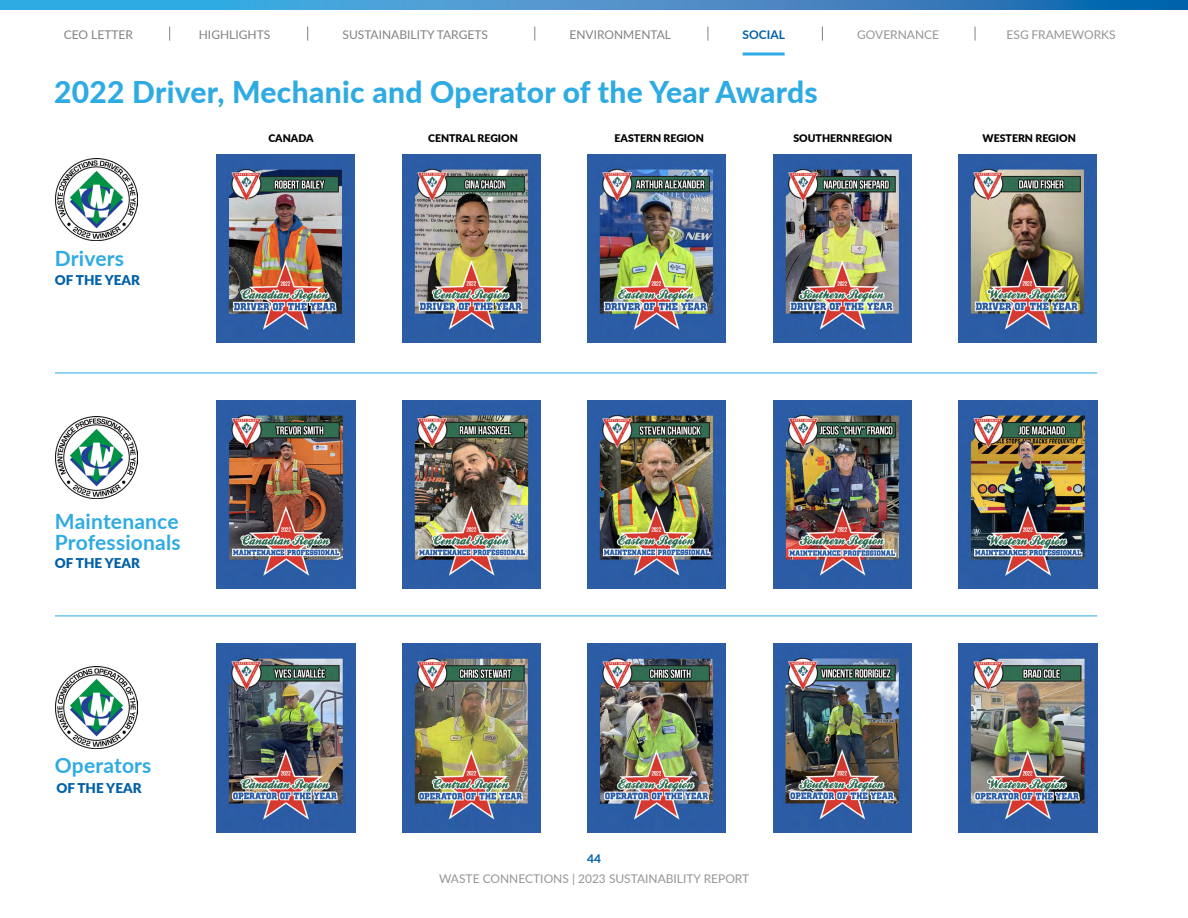
<style>
.page{position:relative;width:1188px;height:918px;background:#fff}
.page>*{position:absolute;margin:0;border:0;box-sizing:border-box;transform-origin:0 0}
.t1{font:800 30px "Lato";letter-spacing:.01em;color:#2dabe2}
.t2{font:700 21px/21px "Lato";letter-spacing:.01em;color:#2dabe2}
.t3{font:900 13.5px "Lato";color:#0060a9}
.t4{font:12px "Lato";color:#939598}
.t5{font:12px "Lato";color:#808285}
.t6{font:700 12px "Lato";color:#0060a9}
.t7{font:900 10.5px "Lato";color:#000}
</style>
<div class="page">
<svg style="left:0;top:0;width:1188px;height:9px;background:#3990cb"></svg>
<svg style="left:169px;top:27px;width:1px;height:14px"></svg>
<svg style="left:307px;top:27px;width:1px;height:14px"></svg>
<svg style="left:534px;top:27px;width:1px;height:14px"></svg>
<svg style="left:708px;top:27px;width:1px;height:14px"></svg>
<svg style="left:822px;top:27px;width:1px;height:14px"></svg>
<svg style="left:975px;top:27px;width:1px;height:14px"></svg>
<img style="left:217px;top:154px;width:138px;height:189px">
<img style="left:216px;top:400px;width:139px;height:189px">
<img style="left:216px;top:644px;width:139px;height:188px">
<img style="left:588px;top:154px;width:138px;height:189px">
<img style="left:588px;top:400px;width:138px;height:189px">
<img style="left:588px;top:644px;width:138px;height:188px">
<img style="left:959px;top:154px;width:138px;height:189px">
<img style="left:959px;top:400px;width:138px;height:189px">
<img style="left:958px;top:644px;width:139px;height:188px">
<img style="left:402px;top:154px;width:138px;height:189px">
<img style="left:402px;top:400px;width:138px;height:189px">
<img style="left:402px;top:644px;width:138px;height:188px">
<img style="left:773px;top:154px;width:138px;height:189px">
<img style="left:773px;top:400px;width:138px;height:189px">
<img style="left:773px;top:644px;width:138px;height:188px">
<hr style="left:55px;top:373px;width:1042px;height:1px;background:#2dabe2">
<hr style="left:55px;top:616px;width:1042px;height:1px;background:#2dabe2">
<img style="left:55px;top:158px;width:83px;height:82px">
<img style="left:55px;top:417px;width:83px;height:82px">
<img style="left:55px;top:666px;width:83px;height:82px">
<svg style="left:743px;top:52px;width:42px;height:4px"></svg>
<p class="t5" style="left:64px;top:26px;width:71px">CEO LETTER</p>
<p class="t5" style="left:199px;top:26px;width:73px">HIGHLIGHTS</p>
<p class="t5" style="left:343px;top:26px;width:147px">SUSTAINABILITY TARGETS</p>
<p class="t5" style="left:570px;top:26px;width:103px">ENVIRONMENTAL</p>
<p class="t4" style="left:857px;top:26px;width:84px">GOVERNANCE</p>
<p class="t4" style="left:1007px;top:26px;width:111px">ESG FRAMEWORKS</p>
<p class="t6" style="left:743px;top:26px;width:44px">SOCIAL</p>
<h1 class="t1" style="left:54px;top:69px;width:765px">2022 Driver, Mechanic and Operator of the Year Awards</h1>
<h2 class="t2" style="left:55px;top:247px;width:71px">Drivers</h2>
<p class="t3" style="left:55px;top:270px;width:87px">OF THE YEAR</p>
<p class="t7" style="left:268px;top:130px;width:47px">CANADA</p>
<p class="t7" style="left:428px;top:130px;width:91px">CENTRAL REGION</p>
<p class="t7" style="left:615px;top:130px;width:91px">EASTERN REGION</p>
<p class="t7" style="left:793px;top:130px;width:100px">SOUTHERN REGION</p>
<p class="t7" style="left:983px;top:130px;width:95px">WESTERN REGION</p>
<h2 class="t2" style="left:55px;top:510px;width:127px">Maintenance<br>Professionals</h2>
<p class="t3" style="left:55px;top:553px;width:87px">OF THE YEAR</p>
<h2 class="t2" style="left:55px;top:754px;width:98px">Operators</h2>
<p class="t3" style="left:56px;top:777px;width:87px">OF THE YEAR</p>
<p class="t6" style="left:587px;top:850px;width:15px">44</p>
<p class="t4" style="left:439px;top:871px;width:312px">WASTE CONNECTIONS | 2023 SUSTAINABILITY REPORT</p>
</div>
